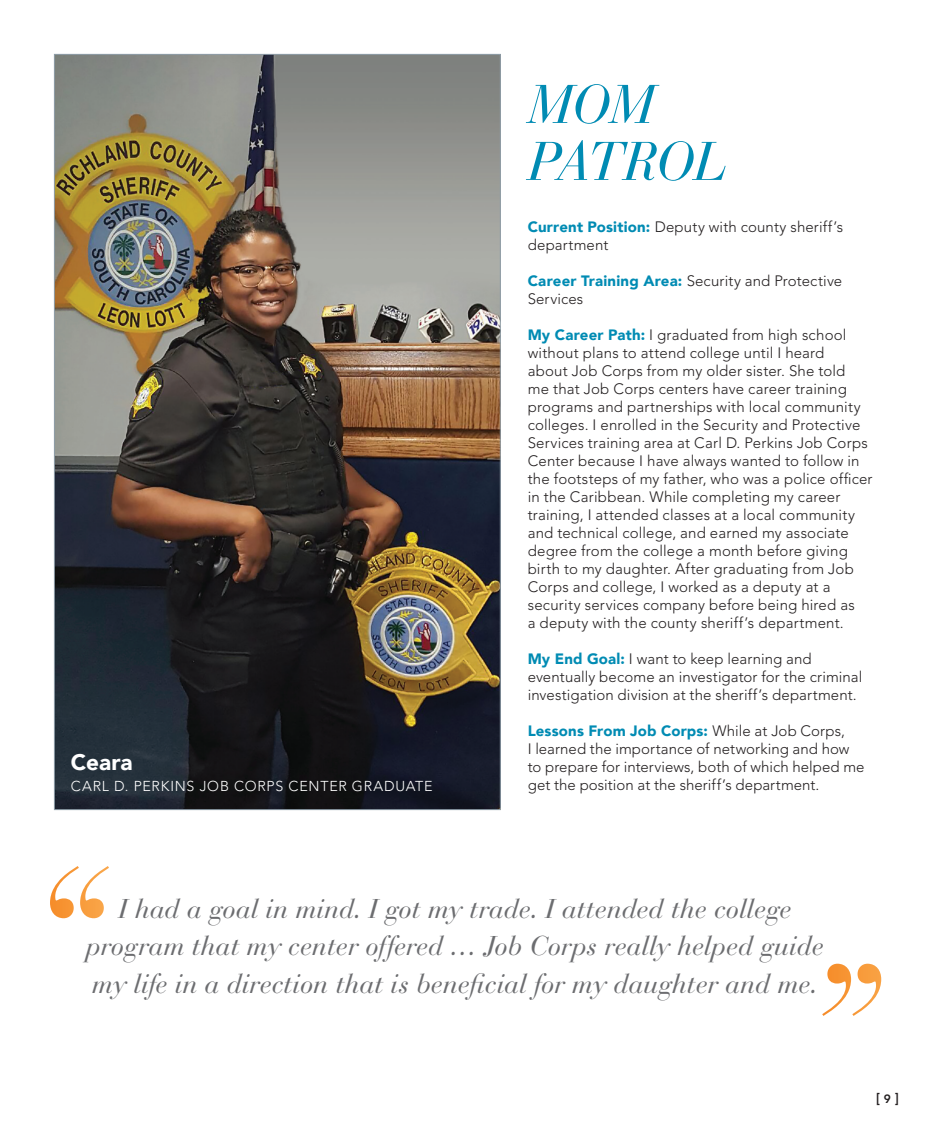
<style>
.page{position:relative;width:932px;height:1134px;background:#fff}
.page>*{position:absolute;margin:0;border:0;box-sizing:border-box;transform-origin:0 0}
.t1{font:italic 174px "Bauer Bodoni";color:#fff}
.t2{font:italic 54px/57px "Bauer Bodoni";letter-spacing:-.02em;color:#008bb3}
.t3{font:italic 27px/37.5px "Bauer Bodoni";letter-spacing:-.005em;color:#6c6d70;text-align:center}
.t4{font:900 22.5px "Avenir";color:#fff}
.t5{font:300 15px/18px "Avenir LT Std";letter-spacing:.01em;color:#231f20}
.t6{font:300 14.25px "Avenir LT Std";letter-spacing:.05em;color:#fff}
.t7{font:800 13.5px "Avenir";color:#231f20}
.s1{font-family:"Avenir";font-weight:900;color:#008bb3}
.s2{font-size:12px}
</style>
<div class="page">
<img style="left:56px;top:56px;width:442px;height:752px">
<p class="t4" style="left:71px;top:743px;width:63px">Ceara</p>
<p class="t6" style="left:71px;top:778px;width:363px">CARL D. PERKINS JOB CORPS CENTER GRADUATE</p>
<p class="t2" style="left:527px;top:76px;width:200px">MOM<br>PATROL</p>
<p class="t5" style="left:527px;top:218px;width:317px"><span class="s1">Current Position:</span> Deputy with county sheriff’s department</p>
<p class="t5" style="left:527px;top:272px;width:316px"><span class="s1">Career Training Area:</span> Security and Protective<br>Services</p>
<p class="t5" style="left:527px;top:326px;width:320px"><span class="s1">My Career Path:</span> I graduated from high school without plans to attend college until I heard</p>
<p class="t5" style="left:527px;top:362px;width:346px">about Job Corps from my older sister. She told<br>me that Job Corps centers have career training programs and partnerships with local community colleges. I enrolled in the Security and Protective Services training area at Carl D. Perkins Job Corps Center because I have always wanted to follow in the footsteps of my father, who was a police officer in the Caribbean. While completing my career training, I attended classes at a local community and technical college, and earned my associate degree from the college a month before giving birth to my daughter. After graduating from Job Corps and college, I worked as a deputy at a security services company before being hired as<br>a deputy with the county sheriff’s department.</p>
<p class="t5" style="left:527px;top:650px;width:336px"><span class="s1">My End Goal:</span> I want to keep learning and eventually become an investigator for the criminal investigation division at the sheriff’s department.</p>
<p class="t5" style="left:527px;top:722px;width:338px"><span class="s1">Lessons From Job Corps:</span> While at Job Corps,<br>I learned the importance of networking and how to prepare for interviews, both of which helped me get the position at the sheriff’s department.</p>
<p class="t1" style="left:27px;top:827px;width:79px">“</p>
<p class="t3" style="left:86px;top:890px;width:739px">I had a goal in mind. I got my trade. I attended the college program that my center offered … Job Corps really helped guide my life in a direction that is beneficial for my daughter and me.</p>
<p class="t1" style="left:797px;top:925px;width:79px">”</p>
<p class="t7" style="left:876px;top:1087px;width:24px">[ <span class="s2">9</span> ]</p>
</div>
